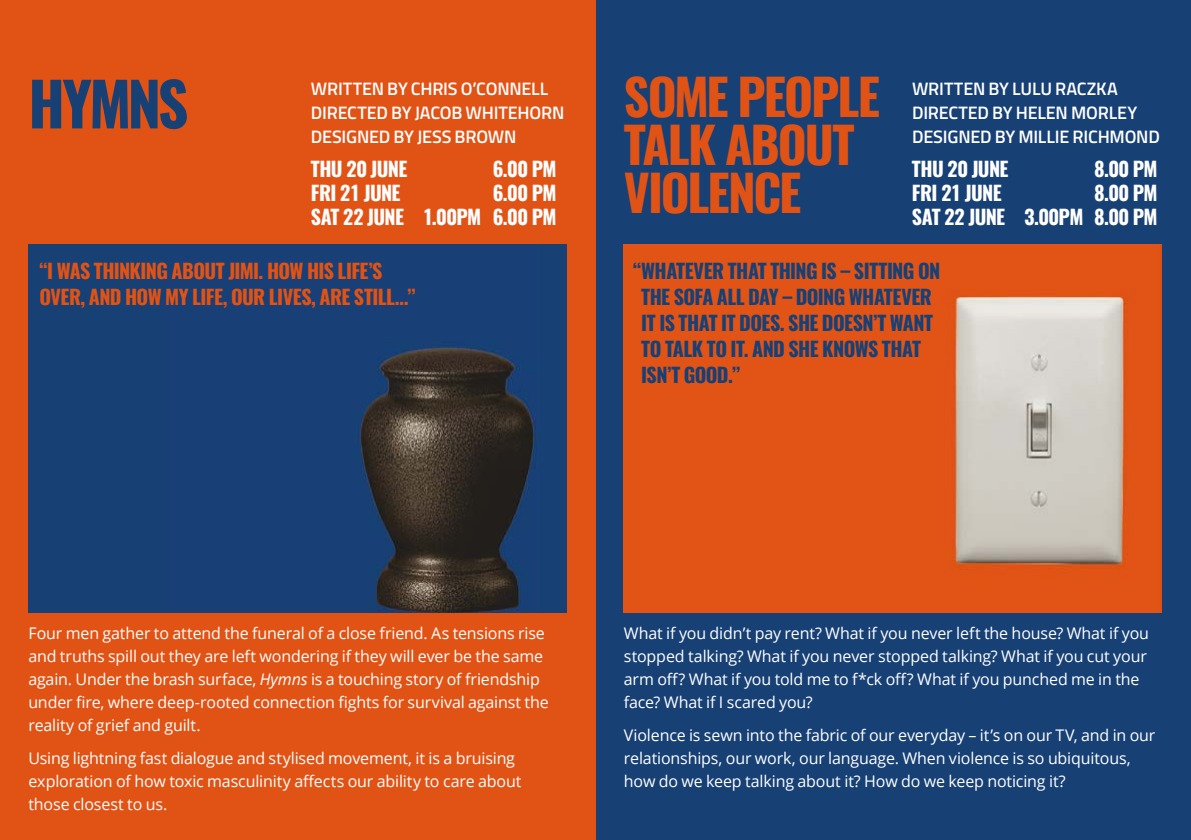
<style>
.page{position:relative;width:1191px;height:840px;background:#fff}
.page>*{position:absolute;margin:0;border:0;box-sizing:border-box;transform-origin:0 0}
.t1{font:700 60px "Oswald";letter-spacing:-.055em;color:#174075}
.t2{font:700 49.6px/48px "Oswald";letter-spacing:-.035em;color:#e15315}
.t3{font:700 20px/26px "Oswald";letter-spacing:-.025em;color:#174075}
.t4{font:700 20px/24px "Oswald";letter-spacing:-.03em;color:#fff;text-align:right}
.t5{font:700 20px/26px "Oswald";letter-spacing:-.03em;color:#e15315}
.t6{font:600 18px/24px "Titillium Web";letter-spacing:-.01em;color:#fff}
.t7{font:16px/23px "Open Sans";letter-spacing:-.01em;color:#fff}
.s1{font-style:italic}
</style>
<div class="page">
<div style="left:595px;top:0;width:596px;height:839px;background:#174075"></div>
<div style="left:0;top:0;width:595px;height:839px;background:#e15315"></div>
<div style="left:28px;top:244px;width:539px;height:368px;background:#174075"></div>
<img style="left:359px;top:342px;width:177px;height:270px">
<img style="left:624px;top:244px;width:537px;height:368px">
<h1 class="t1" style="left:28px;top:72px;width:162px">HYMNS</h1>
<p class="t6" style="left:311px;top:76px;width:255px">WRITTEN BY CHRIS O’CONNELL<br>DIRECTED BY JACOB WHITEHORN<br>DESIGNED BY JESS BROWN</p>
<p class="t4" style="left:311px;top:158px;width:98px">THU 20 JUNE</p>
<p class="t4" style="left:493px;top:158px;width:65px">6.00 PM</p>
<p class="t4" style="left:311px;top:182px;width:91px">FRI 21 JUNE</p>
<p class="t4" style="left:311px;top:182px;width:247px">6.00 PM<br>SAT 22 JUNE 1.00PM 6.00 PM</p>
<h2 class="t2" style="left:624px;top:76px;width:257px">SOME PEOPLE<br>TALK ABOUT<br>VIOLENCE</h2>
<p class="t6" style="left:912px;top:76px;width:249px">WRITTEN BY LULU RACZKA<br>DIRECTED BY HELEN MORLEY<br>DESIGNED BY MILLIE RICHMOND</p>
<p class="t4" style="left:912px;top:158px;width:98px">THU 20 JUNE</p>
<p class="t4" style="left:1094px;top:158px;width:65px">8.00 PM</p>
<p class="t4" style="left:912px;top:182px;width:91px">FRI 21 JUNE</p>
<p class="t4" style="left:912px;top:182px;width:247px">8.00 PM<br>SAT 22 JUNE 3.00PM 8.00 PM</p>
<p class="t5" style="left:39px;top:259px;width:378px">“I WAS THINKING ABOUT JIMI. HOW HIS LIFE’S<br>OVER, AND HOW MY LIFE, OUR LIVES, ARE STILL…”</p>
<p class="t3" style="left:641px;top:259px;width:300px;text-indent:-8px">“WHATEVER THAT THING IS – SITTING ON<br>THE SOFA ALL DAY – DOING WHATEVER<br>IT IS THAT IT DOES. SHE DOESN’T WANT<br>TO TALK TO IT. AND SHE KNOWS THAT<br>ISN’T GOOD.”</p>
<p class="t7" style="left:28px;top:621px;width:522px">Four men gather to attend the funeral of a close friend. As tensions rise and truths spill out they are left wondering if they will ever be the same again. Under the brash surface, <span class="s1">Hymns</span> is a touching story of friendship under fire, where deep-rooted connection fights for survival against the reality of grief and guilt.</p>
<p class="t7" style="left:28px;top:746px;width:494px">Using lightning fast dialogue and stylised movement, it is a bruising exploration of how toxic masculinity affects our ability to care about those closest to us.</p>
<p class="t7" style="left:624px;top:621px;width:527px">What if you didn’t pay rent? What if you never left the house? What if you stopped talking? What if you never stopped talking? What if you cut your arm off? What if you told me to f*ck off? What if you punched me in the face? What if I scared you?</p>
<p class="t7" style="left:624px;top:723px;width:533px">Violence is sewn into the fabric of our everyday – it’s on our TV, and in our relationships, our work, our language. When violence is so ubiquitous, how do we keep talking about it? How do we keep noticing it?</p>
</div>
